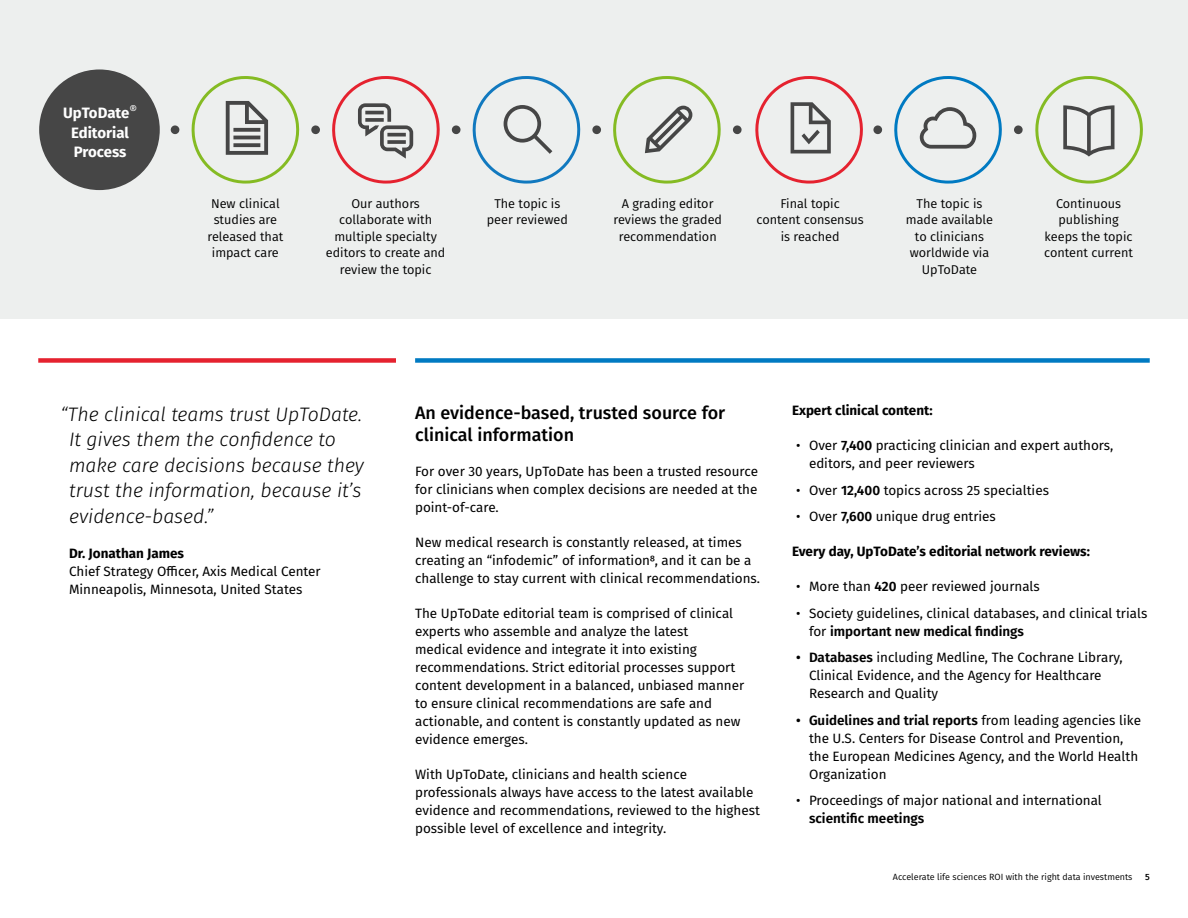
<style>
.page{position:relative;width:1188px;height:918px;background:#fff}
.page>*{position:absolute;margin:0;border:0;box-sizing:border-box;transform-origin:0 0}
.Callout_quote_text{font:italic 300 19.5px/25.5px "Fira Sans";color:#000}
.Subheader{font:500 18px/21.6px "Fira Sans";color:#000}
.Body_text_9_5_12_pt{font:700 15px/19.5px "Fira Sans";color:#fff;text-align:center}
.Text-_paragraph_body_-_9_12{font:13.5px/18px "Fira Sans";color:#000}
.Name_and_address{font:13.5px/18px "Fira Sans";color:#000}
.Text-_paragraph_body_-_9_12-2{font:700 13.5px "Fira Sans";color:#000}
.Body_text_9_5_12_pt-2{font:12.75px/16.5px "Fira Sans";color:#000;text-align:center}
.t1{font:9px "Fira Sans";color:#000}
.t2{font:500 9px "Fira Sans";color:#000}
.s1{font-weight:700}
.s2{font-weight:600}
</style>
<div class="page">
<div style="left:0;top:0;width:1188px;height:319px;background:#edefee"></div>
<div style="left:415px;top:358px;width:735px;height:5px;background:#007ac2"></div>
<div style="left:38px;top:358px;width:358px;height:5px;background:#e5222f"></div>
<svg style="left:191px;top:76px;width:109px;height:108px"></svg>
<svg style="left:332px;top:76px;width:108px;height:108px"></svg>
<div style="left:311px;top:125px;width:9px;height:9px;background:#464646;border-radius:4px"></div>
<svg style="left:170px;top:125px;width:10px;height:9px"></svg>
<svg style="left:472px;top:76px;width:109px;height:108px"></svg>
<div style="left:452px;top:125px;width:9px;height:9px;background:#464646;border-radius:4px"></div>
<svg style="left:613px;top:76px;width:108px;height:108px"></svg>
<div style="left:592px;top:125px;width:9px;height:9px;background:#464646;border-radius:4px"></div>
<svg style="left:755px;top:76px;width:108px;height:108px"></svg>
<div style="left:733px;top:125px;width:9px;height:9px;background:#464646;border-radius:4px"></div>
<svg style="left:894px;top:76px;width:108px;height:108px"></svg>
<div style="left:873px;top:125px;width:9px;height:9px;background:#464646;border-radius:4px"></div>
<svg style="left:1035px;top:76px;width:108px;height:108px"></svg>
<div style="left:1014px;top:125px;width:9px;height:9px;background:#464646;border-radius:4px"></div>
<div style="left:39px;top:69px;width:121px;height:121px;background:#464646;border-radius:50%"></div>
<p class="Body_text_9_5_12_pt" style="left:63px;top:102px;width:75px">UpToDate<sup>®<br></sup>Editorial<br>Process</p>
<p class="Body_text_9_5_12_pt-2" style="left:207px;top:195px;width:77px">New clinical studies are released that impact care</p>
<p class="Body_text_9_5_12_pt-2" style="left:326px;top:195px;width:121px">Our authors collaborate with multiple specialty editors to create and review the topic</p>
<p class="Body_text_9_5_12_pt-2" style="left:487px;top:195px;width:83px">The topic is peer reviewed</p>
<p class="Body_text_9_5_12_pt-2" style="left:613px;top:195px;width:110px">A grading editor reviews the graded recommendation</p>
<p class="Body_text_9_5_12_pt-2" style="left:756px;top:195px;width:109px">Final topic<br>content consensus is reached</p>
<p class="Body_text_9_5_12_pt-2" style="left:906px;top:195px;width:89px">The topic is made available to clinicians worldwide via<br>UpToDate</p>
<p class="Body_text_9_5_12_pt-2" style="left:1044px;top:195px;width:90px">Continuous publishing keeps the topic content current</p>
<p class="Callout_quote_text" style="left:69px;top:401px;width:296px;text-indent:-9px">“The clinical teams trust UpToDate.<br>It gives them the confidence to make care decisions because they trust the information, because it’s evidence-based.”</p>
<p class="Name_and_address" style="left:69px;top:544px;width:253px"><span class="s1">Dr. Jonathan James<br></span>Chief Strategy Officer, Axis Medical Center<br>Minneapolis, Minnesota, United States</p>
<p class="Subheader" style="left:415px;top:401px;width:312px">An evidence-based, trusted source for clinical information</p>
<p class="Text-_paragraph_body_-_9_12" style="left:415px;top:462px;width:344px;text-align:justify">For over 30 years, UpToDate has been a trusted resource for clinicians when complex decisions are needed at the point-of-care.</p>
<p class="Text-_paragraph_body_-_9_12" style="left:415px;top:533px;width:347px">New medical research is constantly released, at times creating an “infodemic” of information8, and it can be a challenge to stay current with clinical recommendations.</p>
<p class="Text-_paragraph_body_-_9_12" style="left:415px;top:604px;width:331px">The UpToDate editorial team is comprised of clinical experts who assemble and analyze the latest<br>medical evidence and integrate it into existing recommendations. Strict editorial processes support content development in a balanced, unbiased manner to ensure clinical recommendations are safe and actionable, and content is constantly updated as new evidence emerges.</p>
<p class="Text-_paragraph_body_-_9_12" style="left:415px;top:765px;width:346px">With UpToDate, clinicians and health science professionals always have access to the latest available evidence and recommendations, reviewed to the highest possible level of excellence and integrity.</p>
<p class="Text-_paragraph_body_-_9_12-2" style="left:792px;top:399px;width:142px">Expert clinical content:</p>
<p class="Text-_paragraph_body_-_9_12" style="left:809px;top:436px;width:306px;text-indent:-13px">• Over <span class="s2">7,400</span> practicing clinician and expert authors, editors, and peer reviewers</p>
<p class="Text-_paragraph_body_-_9_12" style="left:796px;top:481px;width:254px">• Over <span class="s2">12,400</span> topics across 25 specialties</p>
<p class="Text-_paragraph_body_-_9_12" style="left:796px;top:507px;width:201px">• Over <span class="s2">7,600</span> unique drug entries</p>
<p class="Text-_paragraph_body_-_9_12-2" style="left:792px;top:540px;width:300px">Every day, UpToDate’s editorial network reviews:</p>
<p class="Text-_paragraph_body_-_9_12" style="left:796px;top:577px;width:245px">• More than <span class="s2">420</span> peer reviewed journals</p>
<p class="Text-_paragraph_body_-_9_12" style="left:809px;top:604px;width:340px;text-indent:-13px">• Society guidelines, clinical databases, and clinical trials for <span class="s2">important new medical findings</span></p>
<p class="Text-_paragraph_body_-_9_12" style="left:809px;top:648px;width:315px;text-indent:-13px"><span class="s2">• Databases</span> including Medline, The Cochrane Library,<br>Clinical Evidence, and the Agency for Healthcare<br>Research and Quality</p>
<p class="Text-_paragraph_body_-_9_12" style="left:809px;top:711px;width:334px;text-indent:-13px"><span class="s2">• Guidelines and trial reports</span> from leading agencies like the U.S. Centers for Disease Control and Prevention, the European Medicines Agency, and the World Health Organization</p>
<p class="Text-_paragraph_body_-_9_12" style="left:809px;top:791px;width:294px;text-indent:-13px">• Proceedings of major national and international <span class="s2">scientific meetings</span></p>
<p class="t1" style="left:893px;top:870px;width:241px">Accelerate life sciences ROI with the right data investments</p>
<p class="t2" style="left:1145px;top:869px;width:6px">5</p>
</div>
